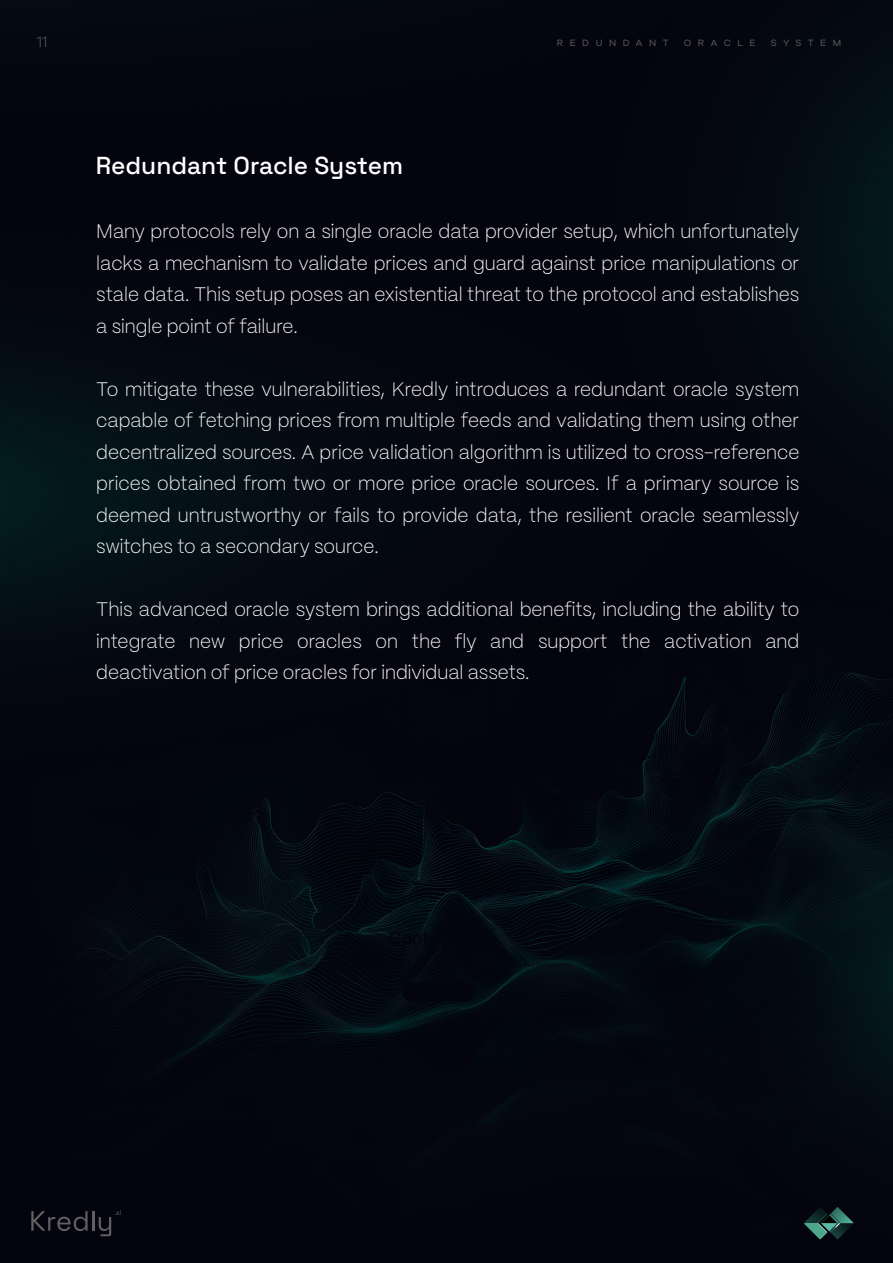
<style>
.page{position:relative;width:893px;height:1263px;background:#fff}
.page>*{position:absolute;margin:0;border:0;box-sizing:border-box;transform-origin:0 0}
.t1{font:500 24.45px "Space Grotesk";color:#fff}
.t2{font:200 19.5px/31.5px "PP Mori";color:#fff;text-align:justify}
.t3{font:300 15.6px "Galano Grotesque";color:#606060}
.t4{font:9.45px "Galano Grotesque";letter-spacing:.69em;color:#606060}
</style>
<div class="page">
<img style="left:0;top:0;width:893px;height:1263px">
<svg style="left:804px;top:1207px;width:50px;height:32px;background:#1c3b38"></svg>
<svg style="left:31px;top:1211px;width:57px;height:20px"></svg>
<hr style="left:92px;top:1211px;width:2px;height:20px;background:#606060">
<svg style="left:99px;top:1210px;width:22px;height:26px"></svg>
<p class="t3" style="left:37px;top:33px;width:12px">11</p>
<p class="t4" style="left:557px;top:37px;width:113px">REDUNDANT</p>
<p class="t4" style="left:684px;top:37px;width:73px">ORACLE</p>
<p class="t4" style="left:771px;top:37px;width:72px">SYSTEM</p>
<p class="t1" style="left:96px;top:146px;width:309px">Redundant Oracle System</p>
<p class="t2" style="left:96px;top:215px;width:704px">Many protocols rely on a single oracle data provider setup, which unfortunately lacks a mechanism to validate prices and guard against price manipulations or stale data. This setup poses an existential threat to the protocol and establishes a single point of failure.</p>
<p class="t2" style="left:96px;top:372px;width:704px">To mitigate these vulnerabilities, Kredly introduces a redundant oracle system capable of fetching prices from multiple feeds and validating them using other decentralized sources. A price validation algorithm is utilized to cross-reference prices obtained from two or more price oracle sources. If a primary source is deemed untrustworthy or fails to provide data, the resilient oracle seamlessly switches to a secondary source.</p>
<p class="t2" style="left:96px;top:592px;width:704px">This advanced oracle system brings additional benefits, including the ability to integrate new price oracles on the fly and support the activation and deactivation of price oracles for individual assets.</p>
</div>
